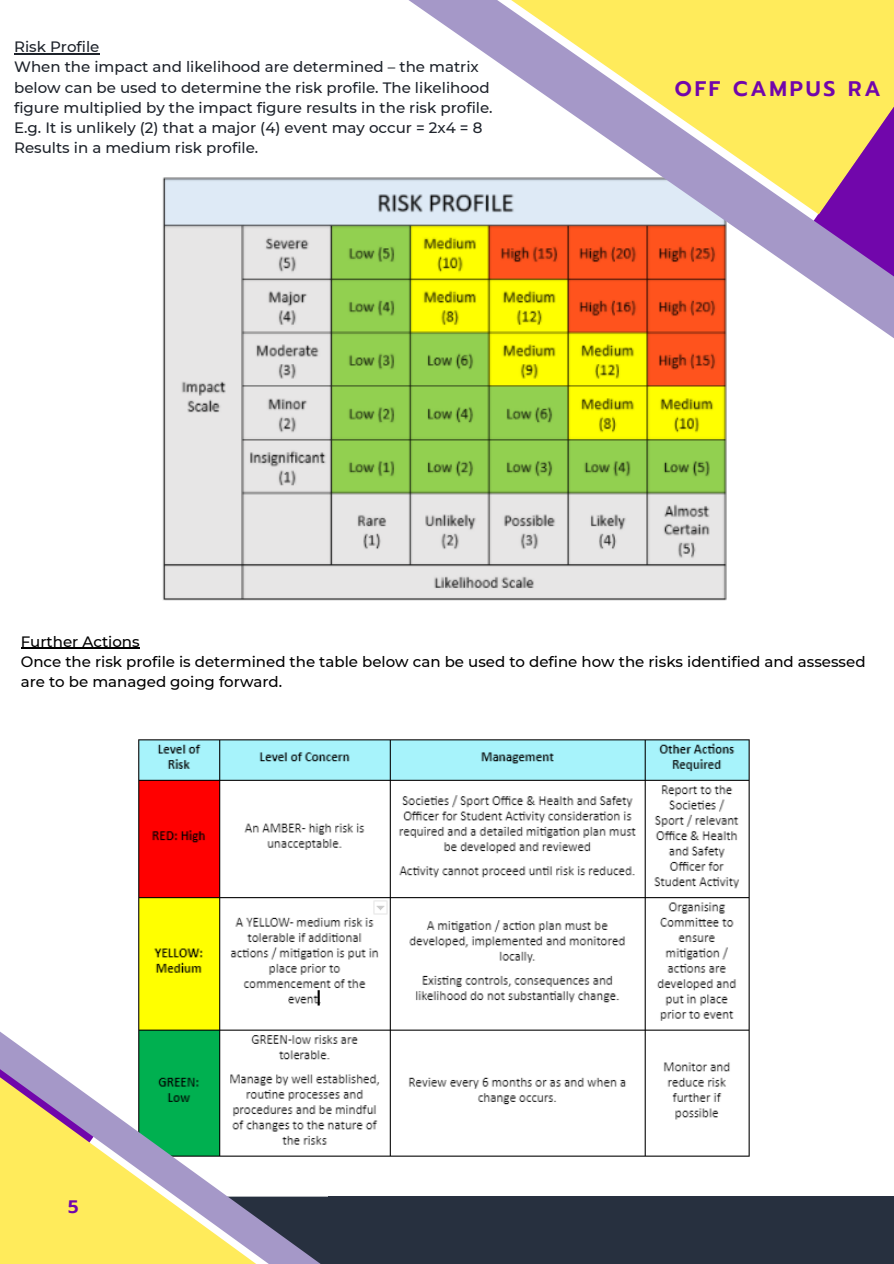
<style>
.page{position:relative;width:894px;height:1264px;background:#fff}
.page>*{position:absolute;margin:0;border:0;box-sizing:border-box;transform-origin:0 0}
.t1{font:600 21px "Prompt";letter-spacing:.13em;color:#7106ab}
.t2{font:600 18px "Prompt";color:#7106ab}
.t3{font:500 15px/20.2px "Montserrat";color:#1e232b}
.t4{font:500 15px/20.2px "Montserrat";color:#000}
</style>
<div class="page">
<img style="left:162px;top:177px;width:565px;height:423px">
<svg style="left:376px;top:0;width:517px;height:355px"></svg>
<div style="left:328px;top:1196px;width:565px;height:67px;background:#27303f"></div>
<img style="left:138px;top:739px;width:612px;height:418px">
<svg style="left:0;top:1005px;width:356px;height:258px"></svg>
<hr style="left:14px;top:53px;width:85px;height:1px;background:#1e232b">
<hr style="left:21px;top:647px;width:119px;height:1px;background:#000">
<p class="t3" style="left:14px;top:37px;width:87px">Risk Profile</p>
<p class="t3" style="left:14px;top:57px;width:480px">When the impact and likelihood are determined – the matrix below can be used to determine the risk profile. The likelihood figure multiplied by the impact figure results in the risk profile.</p>
<p class="t3" style="left:14px;top:118px;width:469px">E.g. It is unlikely (2) that a major (4) event may occur = 2x4 = 8</p>
<p class="t3" style="left:14px;top:138px;width:246px">Results in a medium risk profile.</p>
<p class="t1" style="left:674px;top:73px;width:207px">OFF CAMPUS RA</p>
<p class="t4" style="left:21px;top:631px;width:120px">Further Actions</p>
<p class="t4" style="left:21px;top:651px;width:846px">Once the risk profile is determined the table below can be used to define how the risks identified and assessed are to be managed going forward.</p>
<p class="t2" style="left:68px;top:1193px;width:12px">5</p>
</div>
